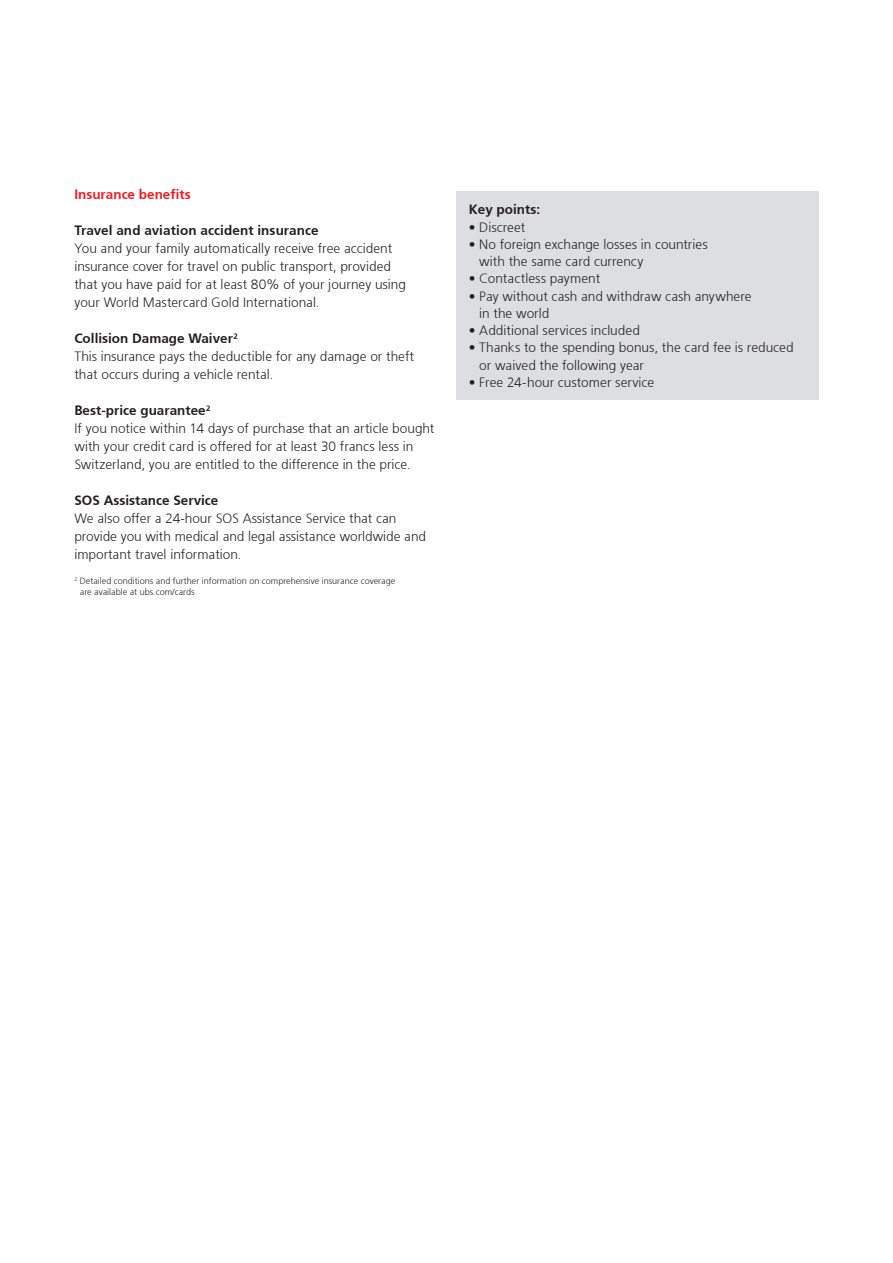
<style>
.page{position:relative;width:893px;height:1263px;background:#fff}
.page>*{position:absolute;margin:0;border:0;box-sizing:border-box;transform-origin:0 0}
.Body_copy___9_pt{font:300 13.5px/18px "Frutiger 45";color:#231f20}
.Body_copy___9_pt-2{font:300 13.5px "Frutiger 45";color:#231f20}
.Subtitle__9_pt{font:300 13.5px "Frutiger 45";color:#231f20}
.Subtitle__9_pt-2{font:300 13.5px "Frutiger 45";color:#ee1d23}
.fussnote{font:300 9px/10.8px "Frutiger 45";color:#231f20}
</style>
<div class="page">
<div style="left:456px;top:191px;width:363px;height:209px;background:#dddee0"></div>
<p class="Subtitle__9_pt-2" style="left:74px;top:186px;width:118px">Insurance benefits</p>
<p class="Body_copy___9_pt-2" style="left:74px;top:222px;width:246px">Travel and aviation accident insurance</p>
<p class="Body_copy___9_pt" style="left:74px;top:239px;width:319px">You and your family automatically receive free accident</p>
<p class="Body_copy___9_pt" style="left:74px;top:257px;width:318px">insurance cover for travel on public transport, provided</p>
<p class="Body_copy___9_pt" style="left:74px;top:275px;width:333px">that you have paid for at least 80% of your journey using</p>
<p class="Body_copy___9_pt" style="left:74px;top:293px;width:247px">your World Mastercard Gold International.</p>
<p class="Subtitle__9_pt" style="left:74px;top:330px;width:165px">Collision Damage Waiver<sup>2</sup></p>
<p class="Body_copy___9_pt" style="left:74px;top:347px;width:341px">This insurance pays the deductible for any damage or theft that occurs during a vehicle rental.</p>
<p class="Subtitle__9_pt" style="left:74px;top:402px;width:138px">Best-price guarantee<sup>2</sup></p>
<p class="Body_copy___9_pt" style="left:74px;top:419px;width:362px">If you notice within 14 days of purchase that an article bought with your credit card is offered for at least 30 francs less in<br>Switzerland, you are entitled to the difference in the price.</p>
<p class="Body_copy___9_pt-2" style="left:74px;top:492px;width:146px">SOS Assistance Service</p>
<p class="Body_copy___9_pt" style="left:74px;top:509px;width:353px">We also offer a 24-hour SOS Assistance Service that can provide you with medical and legal assistance worldwide and important travel information.</p>
<p class="fussnote" style="left:80px;top:575px;width:317px;text-indent:-5px"><sup>2</sup> Detailed conditions and further information on comprehensive insurance coverage are available at ubs.com/cards</p>
<p class="Subtitle__9_pt" style="left:469px;top:202px;width:73px">Key points:</p>
<p class="Body_copy___9_pt" style="left:469px;top:218px;width:58px">• Discreet</p>
<p class="Body_copy___9_pt" style="left:479px;top:236px;width:230px;line-height:17.2px;text-indent:-11px">• No foreign exchange losses in countries with the same card currency</p>
<p class="Body_copy___9_pt" style="left:469px;top:270px;width:133px">• Contactless payment</p>
<p class="Body_copy___9_pt" style="left:479px;top:287px;width:274px;line-height:17.2px;text-indent:-11px">• Pay without cash and withdraw cash anywhere in the world</p>
<p class="Body_copy___9_pt" style="left:469px;top:321px;width:173px">• Additional services included</p>
<p class="Body_copy___9_pt" style="left:479px;top:339px;width:316px;line-height:17.2px;text-indent:-11px">• Thanks to the spending bonus, the card fee is reduced or waived the following year</p>
<p class="Body_copy___9_pt" style="left:469px;top:373px;width:187px">• Free 24-hour customer service</p>
</div>
